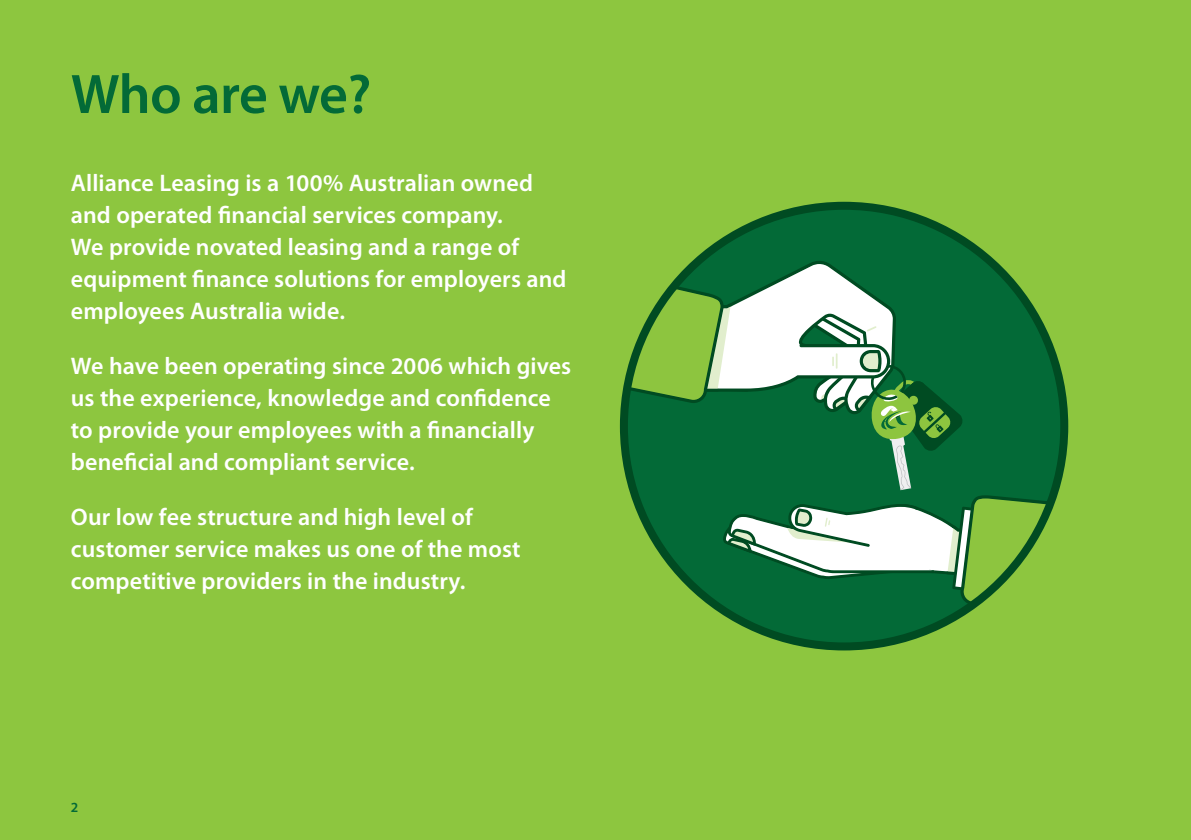
<style>
.page{position:relative;width:1191px;height:840px;background:#fff}
.page>*{position:absolute;margin:0;border:0;box-sizing:border-box;transform-origin:0 0}
.t1{font:600 56px "Myriad Pro";letter-spacing:-.015em;color:#036a37}
.Basic_Body{font:600 24px/32px "Myriad Pro";letter-spacing:.005em;color:#fff}
.Basic_Body-2{font:600 14px "Myriad Pro";color:#036a37}
</style>
<div class="page">
<div style="left:0;top:0;width:1191px;height:839px;background:#8dc63f"></div>
<div style="left:624px;top:206px;width:440px;height:440px;background:#036a37;border-radius:50%"></div>
<svg style="left:624px;top:259px;width:440px;height:365px"></svg>
<p class="t1" style="left:71px;top:63px;width:302px">Who are we?</p>
<p class="Basic_Body" style="left:71px;top:167px;width:497px">Alliance Leasing is a 100% Australian owned and operated financial services company.<br>We provide novated leasing and a range of equipment finance solutions for employers and employees Australia wide.</p>
<p class="Basic_Body" style="left:71px;top:350px;width:502px">We have been operating since 2006 which gives us the experience, knowledge and confidence to provide your employees with a financially beneficial and compliant service.</p>
<p class="Basic_Body" style="left:71px;top:501px;width:451px">Our low fee structure and high level of customer service makes us one of the most competitive providers in the industry.</p>
<p class="Basic_Body-2" style="left:71px;top:799px;width:9px">2</p>
</div>
